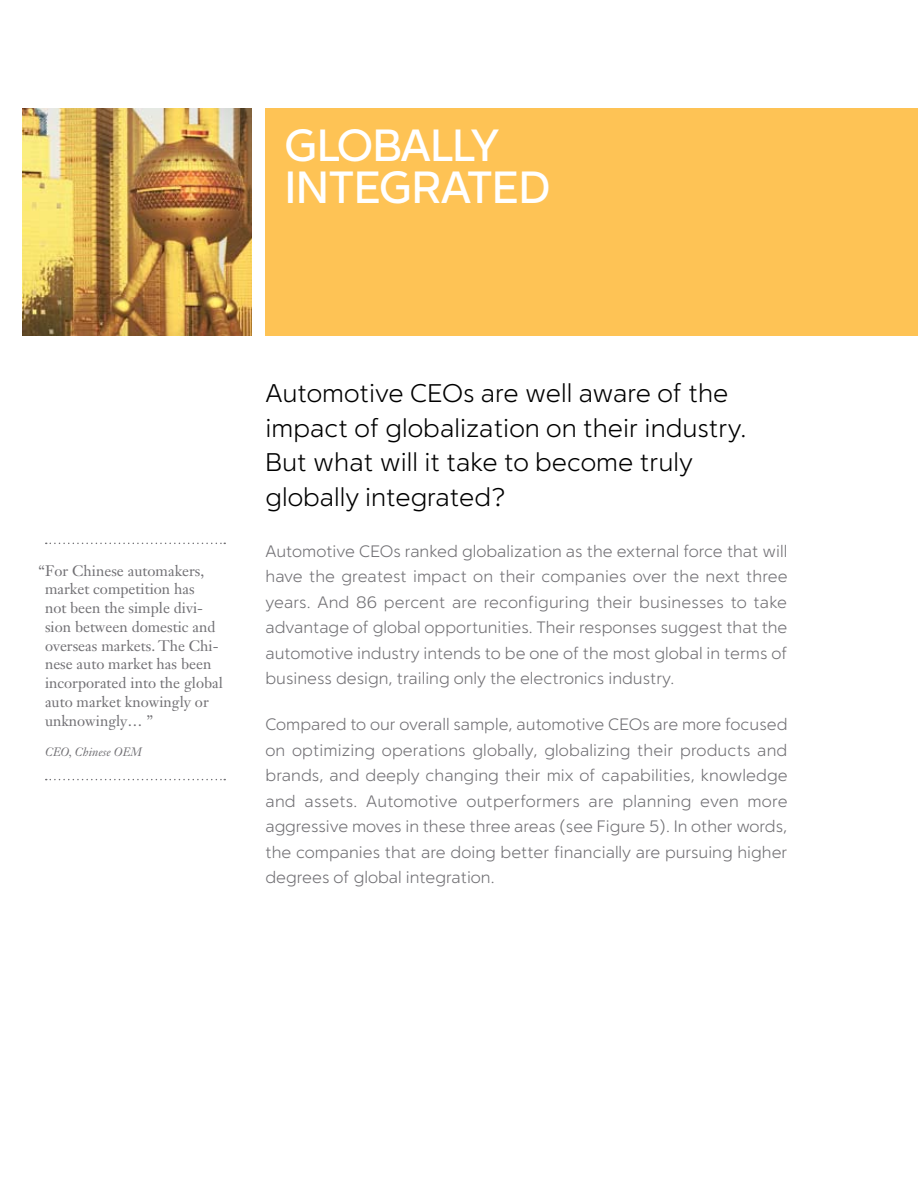
<style>
.page{position:relative;width:918px;height:1188px;background:#fff}
.page>*{position:absolute;margin:0;border:0;box-sizing:border-box;transform-origin:0 0}
.t1{font:45px/42px "VSA Mod Sans Medium 082807";letter-spacing:-.045em;color:#fff}
.t2{font:25.5px/34.5px "VSA Mod Sans Light 082807";color:#000}
.t3{font:16.5px/25.5px "VSA Mod Sans Light 082807";color:#717074;text-align:justify}
.t4{font:15px/18.8px "Janson Text LT Std";color:#717074}
.t5{font:italic 12px "Janson Text LT Std";color:#717074}
</style>
<div class="page">
<img style="left:22px;top:108px;width:230px;height:228px">
<div style="left:266px;top:108px;width:652px;height:228px;background:#fec355"></div>
<svg style="left:46px;top:543px;width:179px;height:1px"></svg>
<svg style="left:46px;top:779px;width:179px;height:1px"></svg>
<h1 class="t1" style="left:284px;top:124px;width:212px">GLO BALLY<br>INTEGRA</h1>
<h1 class="t1" style="left:466px;top:166px;width:86px">TED</h1>
<p class="t4" style="left:45px;top:561px;width:180px;text-indent:-6px">“For Chinese automakers, market competition has<br>not been the simple divi&shy;sion between domestic and overseas markets. The Chi&shy;nese auto market has been incorporated into the global auto market knowingly or unknowingly… ”</p>
<p class="t5" style="left:45px;top:744px;width:98px">CEO, Chinese OEM</p>
<h2 class="t2" style="left:266px;top:376px;width:482px">Automotive CEOs are well aware of the impact of globalization on their industry.<br>But what will it take to become truly globally integrated?</h2>
<p class="t3" style="left:266px;top:538px;width:524px">Automotive CEOs ranked globalization as the external force that will have the greatest impact on their companies over the next three years. And 86 percent are reconfiguring their businesses to take advantage of global opportunities. Their responses suggest that the automotive industry intends to be one of the most global in terms of business design, trailing only the electronics industry.</p>
<p class="t3" style="left:266px;top:712px;width:524px">Compared to our overall sample, automotive CEOs are more focused on optimizing operations globally, globalizing their products and brands, and deeply changing their mix of capabilities, knowledge and assets. Automotive outperformers are planning even more aggressive moves in these three areas (see Figure 5). In other words, the companies that are doing better financially are pursuing higher degrees of global integration.</p>
</div>
